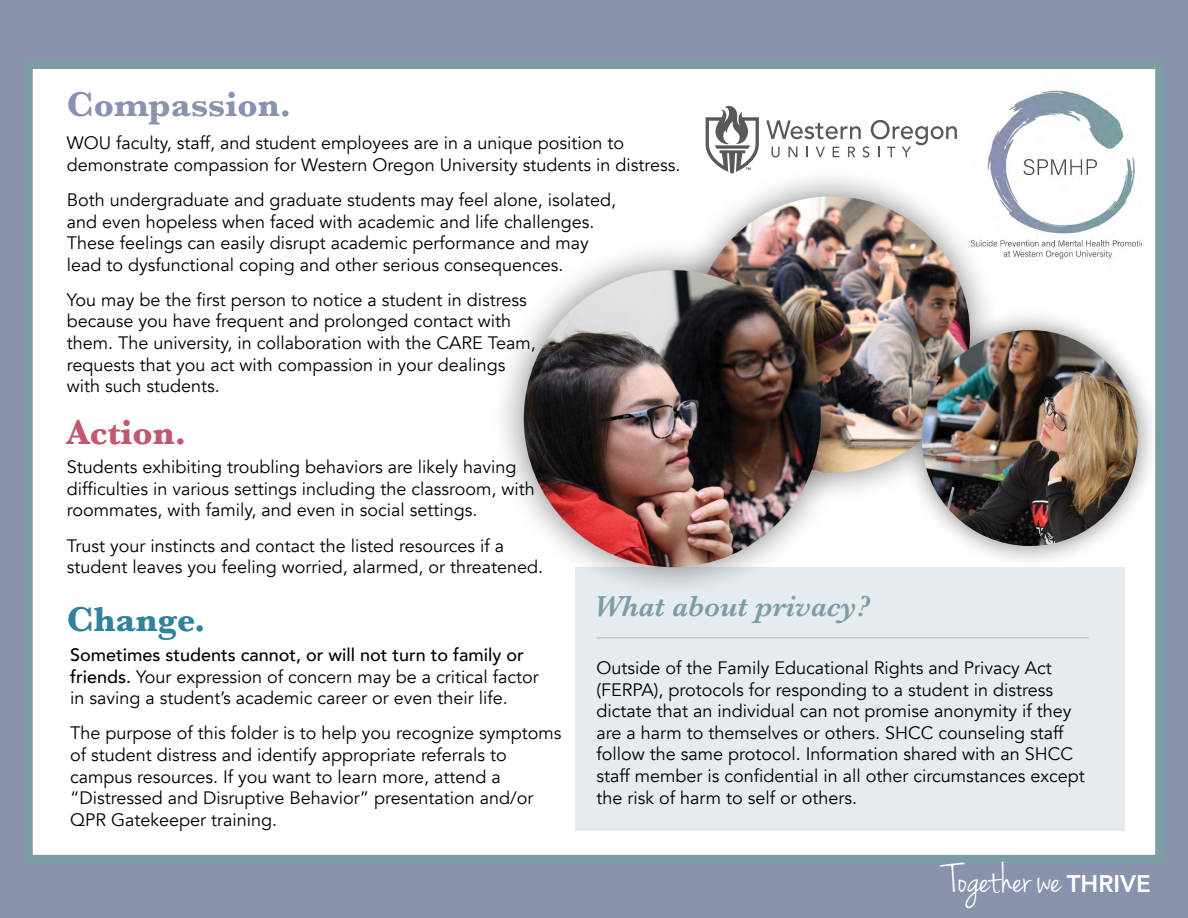
<style>
.page{position:relative;width:1188px;height:918px;background:#8993ae}
.page>*{position:absolute;margin:0;border:0;box-sizing:border-box;transform-origin:0 0}
.t1{font:42px "Jenna Sue";letter-spacing:-.015em;color:#fff}
.t2{font:700 36px "Baskerville";color:#8993ae}
.t3{font:700 36px "Baskerville";color:#c2576d}
.t4{font:700 36px "Baskerville";color:#2f829e}
.t5{font:italic 600 30px "Baskerville";color:#7d9ca3}
.t6{font:18px/21.6px "Avenir";color:#000}
.s1{font-weight:500}
.s2{font-family:"Avenir";font-weight:800;font-size:24px}
</style>
<div class="page">
<div style="left:24px;top:60px;width:1140px;height:804px;background:#fff;border:9px solid #7d9ca3"></div>
<div style="left:575px;top:568px;width:549px;height:263px;background:#e5ebef"></div>
<hr style="left:597px;top:637px;width:492px;height:2px;background:#bec9ce">
<img style="left:986px;top:90px;width:156px;height:169px">
<div style="left:662px;top:166px;width:339px;height:338px;background:#000;opacity:.5"></div>
<img style="left:693px;top:196px;width:277px;height:277px;border-radius:138px">
<div style="left:899px;top:306px;width:263px;height:263px;background:#000;opacity:.5"></div>
<img style="left:922px;top:330px;width:216px;height:216px;border-radius:108px">
<div style="left:490px;top:237px;width:364px;height:363px;background:#000;opacity:.5"></div>
<img style="left:524px;top:270px;width:297px;height:297px;border-radius:148px">
<svg style="left:706px;top:105px;width:53px;height:69px"></svg>
<svg style="left:766px;top:120px;width:191px;height:38px"></svg>
<h2 class="t2" style="left:67px;top:79px;width:226px">Compassion.</h2>
<p class="t6" style="left:67px;top:133px;width:615px">WOU faculty, staff, and student employees are in a unique position to demonstrate compassion for Western Oregon University students in distress.</p>
<p class="t6" style="left:67px;top:189px;width:551px">Both undergraduate and graduate students may feel alone, isolated, and even hopeless when faced with academic and life challenges.<br>These feelings can easily disrupt academic performance and may lead to dysfunctional coping and other serious consequences.</p>
<p class="t6" style="left:67px;top:289px;width:471px">You may be the first person to notice a student in distress because you have frequent and prolonged contact with them. The university, in collaboration with the CARE Team, requests that you act with compassion in your dealings with such students.</p>
<h2 class="t3" style="left:67px;top:407px;width:121px">Action.</h2>
<p class="t6" style="left:67px;top:457px;width:469px">Students exhibiting troubling behaviors are likely having difficulties in various settings including the classroom, with roommates, with family, and even in social settings.</p>
<p class="t6" style="left:67px;top:535px;width:478px">Trust your instincts and contact the listed resources if a student leaves you feeling worried, alarmed, or threatened.</p>
<h2 class="t4" style="left:67px;top:594px;width:140px">Change.</h2>
<p class="t6" style="left:70px;top:644px;width:470px"><span class="s1">Sometimes students cannot, or will not turn to family or friends.</span> Your expression of concern may be a critical factor in saving a student’s academic career or even their life.</p>
<p class="t6" style="left:70px;top:723px;width:493px">The purpose of this folder is to help you recognize symptoms of student distress and identify appropriate referrals to campus resources. If you want to learn more, attend a “Distressed and Disruptive Behavior” presentation and/or QPR Gatekeeper training.</p>
<h3 class="t5" style="left:594px;top:586px;width:278px">What about privacy?</h3>
<p class="t6" style="left:597px;top:657px;width:490px">Outside of the Family Educational Rights and Privacy Act (FERPA), protocols for responding to a student in distress dictate that an individual can not promise anonymity if they are a harm to themselves or others. SHCC counseling staff follow the same protocol. Information shared with an SHCC staff member is confidential in all other circumstances except the risk of harm to self or others.</p>
<h1 class="t1" style="left:948px;top:856px;width:204px">Together we <span class="s2">THRIVE</span></h1>
</div>
